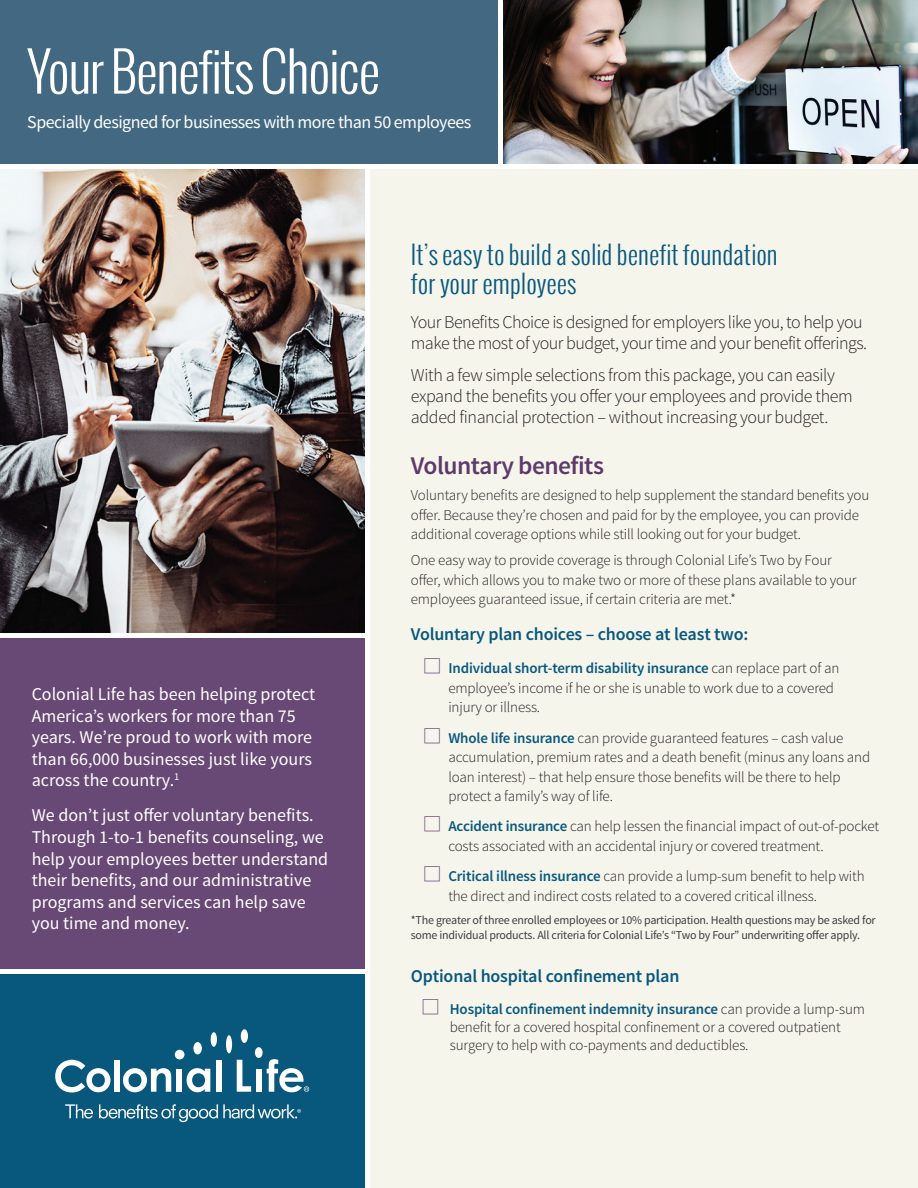
<style>
.page{position:relative;width:918px;height:1188px;background:#fff}
.page>*{position:absolute;margin:0;border:0;box-sizing:border-box;transform-origin:0 0}
.t1{font:300 54px "Oswald";letter-spacing:-.03em;color:#fff}
.t2{font:300 25.5px/28.5px "Oswald";color:#08587e}
.t3{font:600 25.5px "Source Sans Pro";letter-spacing:-.02em;color:#5e3a6b}
.t4{font:18px/21.6px "Source Sans Pro";color:#fff}
.t5{font:300 18px/21px "Source Sans Pro";letter-spacing:-.02em;color:#231f20}
.t6{font:600 18px "Source Sans Pro";letter-spacing:-.01em;color:#08587e}
.t7{font:18px "Source Sans Pro";letter-spacing:-.03em;color:#fff}
.t8{font:300 15px/19.5px "Source Sans Pro";letter-spacing:-.01em;color:#231f20}
.t9{font:12px/15px "Source Sans Pro";letter-spacing:-.02em;color:#3e3e3f}
.s1{font-family:"Apple SD Gothic Neo";font-weight:400;font-size:18px;color:#5e3a6b}
.s2{font-weight:600;color:#08587e}
</style>
<div class="page">
<div style="left:0;top:633px;width:367px;height:339px;background:#684874"></div>
<img style="left:0;top:169px;width:365px;height:464px">
<img style="left:503px;top:0;width:415px;height:164px">
<div style="left:0;top:0;width:503px;height:166px;background:#426981"></div>
<div style="left:0;top:971px;width:367px;height:217px;background:#08587e"></div>
<hr style="left:0;top:633px;width:367px;height:4px;background:#fff">
<div style="left:368px;top:169px;width:550px;height:1019px;background:#f6f5ec"></div>
<div style="left:0;top:969px;width:366px;height:5px;background:#fff"></div>
<div style="left:365px;top:166px;width:5px;height:1022px;background:#fff"></div>
<div style="left:0;top:164px;width:918px;height:5px;background:#fff"></div>
<div style="left:498px;top:0;width:5px;height:165px;background:#fff"></div>
<svg style="left:55px;top:1060px;width:55px;height:33px"></svg>
<div style="left:114px;top:1060px;width:5px;height:32px;background:#fff"></div>
<svg style="left:123px;top:1068px;width:48px;height:24px"></svg>
<div style="left:177px;top:1069px;width:5px;height:23px;background:#fff"></div>
<svg style="left:187px;top:1068px;width:23px;height:24px"></svg>
<div style="left:216px;top:1060px;width:5px;height:32px;background:#fff"></div>
<svg style="left:237px;top:1060px;width:14px;height:32px"></svg>
<div style="left:255px;top:1047px;width:8px;height:11px;background:#fff;border-radius:50%"></div>
<div style="left:226px;top:1035px;width:6px;height:18px;background:#fff;border-radius:50%"></div>
<div style="left:175px;top:1050px;width:9px;height:9px;background:#fff;border-radius:50%"></div>
<div style="left:193px;top:1042px;width:9px;height:12px;background:#fff;border-radius:50%"></div>
<div style="left:241px;top:1029px;width:7px;height:14px;background:#fff;border-radius:50%"></div>
<div style="left:211px;top:1032px;width:6px;height:15px;background:#fff;border-radius:50%"></div>
<div style="left:256px;top:1069px;width:6px;height:23px;background:#fff"></div>
<svg style="left:65px;top:1104px;width:28px;height:15px"></svg>
<svg style="left:267px;top:1059px;width:42px;height:33px"></svg>
<svg style="left:99px;top:1104px;width:202px;height:18px"></svg>
<h1 class="t1" style="left:27px;top:34px;width:355px">Your Benefits Choice</h1>
<p class="t7" style="left:27px;top:111px;width:446px">Specially designed for businesses with more than 50 employees</p>
<p class="t4" style="left:32px;top:684px;width:285px">Colonial Life has been helping protect America’s workers for more than 75 years. We’re proud to work with more than 66,000 businesses just like yours across the country.<sup>1</sup></p>
<p class="t4" style="left:32px;top:805px;width:298px">We don’t just offer voluntary benefits.<br>Through 1-to-1 benefits counseling, we help your employees better understand their benefits, and our administrative programs and services can help save you time and money.</p>
<h2 class="t2" style="left:411px;top:240px;width:369px">It’s easy to build a solid benefit foundation for your employees</h2>
<p class="t5" style="left:411px;top:312px;width:458px">Your Benefits Choice is designed for employers like you, to help you make the most of your budget, your time and your benefit offerings.</p>
<p class="t5" style="left:411px;top:365px;width:443px">With a few simple selections from this package, you can easily expand the benefits you offer your employees and provide them added financial protection – without increasing your budget.</p>
<h2 class="t3" style="left:411px;top:449px;width:195px">Voluntary benefits</h2>
<p class="t8" style="left:411px;top:485px;width:460px">Voluntary benefits are designed to help supplement the standard benefits you offer. Because they’re chosen and paid for by the employee, you can provide additional coverage options while still looking out for your budget.</p>
<p class="t8" style="left:411px;top:551px;width:447px">One easy way to provide coverage is through Colonial Life’s Two by Four offer, which allows you to make two or more of these plans available to your employees guaranteed issue, if certain criteria are met.*</p>
<p class="t6" style="left:411px;top:623px;width:339px">Voluntary plan choices – choose at least two:</p>
<p class="t8" style="left:448px;top:659px;width:392px;text-indent:-24px"><span class="s1">☐</span> <span class="s2">Individual short-term disability insurance</span> can replace part of an employee’s income if he or she is unable to work due to a covered injury or illness.</p>
<p class="t8" style="left:448px;top:728px;width:423px;text-indent:-24px"><span class="s1">☐</span> <span class="s2">Whole life insurance</span> can provide guaranteed features – cash value accumulation, premium rates and a death benefit (minus any loans and loan interest) – that help ensure those benefits will be there to help protect a family’s way of life.</p>
<p class="t8" style="left:448px;top:817px;width:432px;text-indent:-24px"><span class="s1">☐</span> <span class="s2">Accident insurance</span> can help lessen the financial impact of out-of-pocket costs associated with an accidental injury or covered treatment.</p>
<p class="t8" style="left:448px;top:867px;width:418px;text-indent:-24px"><span class="s1">☐</span> <span class="s2">Critical illness insurance</span> can provide a lump-sum benefit to help with the direct and indirect costs related to a covered critical illness.</p>
<p class="t9" style="left:411px;top:913px;width:466px">*The greater of three enrolled employees or 10% participation. Health questions may be asked for some individual products. All criteria for Colonial Life’s “Two by Four” underwriting offer apply.</p>
<p class="t6" style="left:411px;top:965px;width:270px">Optional hospital confinement plan</p>
<p class="t8" style="left:450px;top:1000px;width:417px;line-height:18px;text-indent:-27px"><span class="s1">☐</span> <span class="s2">Hospital confinement indemnity insurance</span> can provide a lump-sum benefit for a covered hospital confinement or a covered outpatient surgery to help with co-payments and deductibles.</p>
</div>
